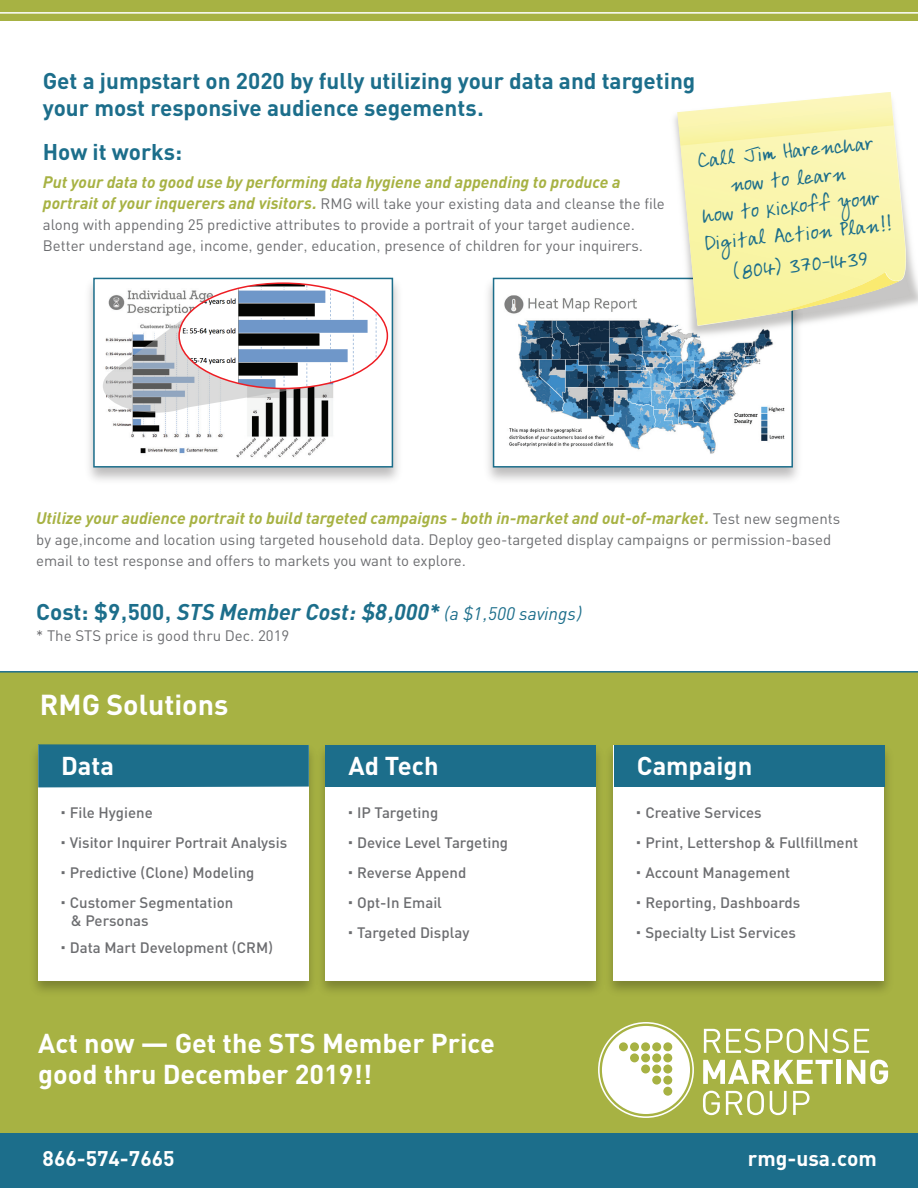
<style>
.page{position:relative;width:918px;height:1188px;background:#fff}
.page>*{position:absolute;margin:0;border:0;box-sizing:border-box;transform-origin:0 0}
.t1{font:700 28.5px "PNC Sans";color:#fff}
.t2{font:700 27px/31.5px "PNC Sans";color:#fff}
.t3{font:700 25.5px "PNC Sans";color:#fff}
.t4{font:700 22.5px/27px "PNC Sans";color:#1c6e8b}
.t5{font:italic 700 22.5px "PNC Sans";color:#1c6e8b}
.t6{font:700 21px "PNC Sans";color:#fff}
.t7{font:20.85px/27.8px "Ardleys Hand";color:#1c6e8b;text-align:center}
.t8{font:italic 700 16.5px "PNC Sans";color:#a7b243}
.t9{font:15px/21px "PNC Sans";color:#6c6d70}
.t10{font:500 15px/18px "PNC Sans";color:#6c6d70}
.s1{font-weight:700;font-style:italic;font-size:16.5px;color:#a7b243}
.s2{font-weight:400;font-style:normal;font-size:15px;color:#6c6d70}
.s3{font-style:normal}
.s4{font-weight:400;font-size:18px}
</style>
<div class="page">
<div style="left:0;top:672px;width:918px;height:515px;background:#a7b243"></div>
<div style="left:0;top:1133px;width:918px;height:54px;background:#1c6e8b"></div>
<img style="left:610px;top:745px;width:278px;height:246px">
<div style="left:614px;top:745px;width:270px;height:235px;background:#fff"></div>
<div style="left:614px;top:745px;width:270px;height:42px;background:#1c6e8b"></div>
<img style="left:322px;top:752px;width:277px;height:239px">
<div style="left:326px;top:745px;width:270px;height:235px;background:#fff"></div>
<div style="left:325px;top:745px;width:271px;height:42px;background:#1c6e8b"></div>
<div style="left:0;top:0;width:918px;height:20px;background:#a7b243"></div>
<hr style="left:0;top:12px;width:918px;height:2px;background:#fff">
<svg style="left:704px;top:1029px;width:99px;height:24px"></svg>
<svg style="left:810px;top:1029px;width:59px;height:24px"></svg>
<svg style="left:703px;top:1060px;width:130px;height:24px"></svg>
<hr style="left:837px;top:1060px;width:4px;height:24px;background:#fff">
<svg style="left:847px;top:1060px;width:41px;height:24px"></svg>
<svg style="left:703px;top:1091px;width:17px;height:24px"></svg>
<svg style="left:726px;top:1091px;width:38px;height:24px"></svg>
<svg style="left:770px;top:1091px;width:17px;height:24px"></svg>
<svg style="left:793px;top:1091px;width:17px;height:24px"></svg>
<svg style="left:598px;top:1022px;width:96px;height:96px"></svg>
<hr style="left:0;top:671px;width:918px;height:2px;background:#1c6e8b">
<img style="left:35px;top:752px;width:277px;height:239px">
<div style="left:38px;top:745px;width:270px;height:235px;background:#fff"></div>
<div style="left:38px;top:744px;width:271px;height:43px;background:#1c6e8b"></div>
<img style="left:488px;top:277px;width:310px;height:203px">
<div style="left:494px;top:278px;width:298px;height:189px;background:#fff"></div>
<div style="left:493px;top:278px;width:300px;height:190px;border:2px solid #1c6e8b"></div>
<img style="left:89px;top:277px;width:309px;height:203px">
<div style="left:94px;top:278px;width:298px;height:189px;background:#fff"></div>
<div style="left:93px;top:278px;width:300px;height:190px;border:2px solid #1c6e8b"></div>
<img style="left:504px;top:295px;width:281px;height:159px">
<img style="left:108px;top:290px;width:225px;height:168px">
<svg style="left:103px;top:303px;width:230px;height:110px"></svg>
<img style="left:179px;top:285px;width:208px;height:103px">
<img style="left:622px;top:115px;width:296px;height:271px">
<svg style="left:677px;top:115px;width:232px;height:211px;background:#f7f3b4"></svg>
<svg style="left:677px;top:92px;width:217px;height:54px"></svg>
<svg style="left:768px;top:272px;width:134px;height:43px;background:#eae6aa"></svg>
<h3 class="t4" style="left:43px;top:67px;width:654px">Get a jumpstart on 2020 by fully utilizing your data and targeting your most responsive audience segements.</h3>
<h3 class="t4" style="left:43px;top:137px;width:141px">How it works:</h3>
<p class="t8" style="left:43px;top:172px;width:579px">Put your data to good use by performing data hygiene and appending to produce a</p>
<p class="t9" style="left:43px;top:193px;width:624px"><span class="s1">portrait of your inquerers and visitors.</span> RMG will take your existing data and cleanse the file along with appending 25 predictive attributes to provide a portrait of your target audience.<br>Better understand age, income, gender, education, presence of children for your inquirers.</p>
<h3 class="t7" style="left:694px;top:146px;width:189px;rotate:-6deg">Call Jim Harenchar now to learn<br>how to kickoff your<br>Digital Action Plan!!</h3>
<h3 class="t7" style="left:733px;top:257px;width:135px;rotate:-6deg">(804) 370-1439</h3>
<p class="t8" style="left:36px;top:508px;width:806px">Utilize your audience portrait to build targeted campaigns - both in-market and out-of-market. <span class="s2">Test new segments</span></p>
<p class="t9" style="left:36px;top:529px;width:797px">by age,income and location using targeted household data. Deploy geo-targeted display campaigns or permission-based email to test response and offers to markets you want to explore.</p>
<h3 class="t5" style="left:36px;top:598px;width:546px"><span class="s3">Cost: $9,500,</span> STS Member Cost: $8,000* <span class="s4">(a $1,500 savings)</span></h3>
<p class="t9" style="left:36px;top:625px;width:255px">* The STS price is good thru Dec. 2019</p>
<h1 class="t1" style="left:40px;top:686px;width:190px">RMG Solutions</h1>
<h3 class="t3" style="left:61px;top:749px;width:54px">Data</h3>
<p class="t10" style="left:60px;top:803px;width:94px">• File Hygiene</p>
<p class="t10" style="left:60px;top:833px;width:229px">• Visitor Inquirer Portrait Analysis</p>
<p class="t10" style="left:60px;top:863px;width:196px">• Predictive (Clone) Modeling</p>
<p class="t10" style="left:71px;top:893px;width:164px;text-indent:-11px">• Customer Segmentation &amp; Personas</p>
<p class="t10" style="left:60px;top:938px;width:215px">• Data Mart Development (CRM)</p>
<h3 class="t3" style="left:348px;top:749px;width:92px">Ad Tech</h3>
<p class="t10" style="left:347px;top:803px;width:92px">• IP Targeting</p>
<p class="t10" style="left:347px;top:833px;width:162px">• Device Level Targeting</p>
<p class="t10" style="left:347px;top:863px;width:121px">• Reverse Append</p>
<p class="t10" style="left:347px;top:893px;width:96px">• Opt-In Email</p>
<p class="t10" style="left:347px;top:923px;width:124px">• Targeted Display</p>
<h2 class="t2" style="left:38px;top:1026px;width:458px">Act now — Get the STS Member Price good thru December 2019!!</h2>
<h3 class="t3" style="left:637px;top:749px;width:117px">Campaign</h3>
<p class="t10" style="left:636px;top:803px;width:128px">• Creative Services</p>
<p class="t10" style="left:636px;top:833px;width:224px">• Print, Lettershop &amp; Fullfillment</p>
<p class="t10" style="left:636px;top:863px;width:156px">• Account Management</p>
<p class="t10" style="left:636px;top:893px;width:166px">• Reporting, Dashboards</p>
<p class="t10" style="left:636px;top:923px;width:162px">• Specialty List Services</p>
<h3 class="t6" style="left:43px;top:1145px;width:133px">866-574-7665</h3>
<h3 class="t6" style="left:748px;top:1145px;width:131px">rmg-usa.com</h3>
</div>
